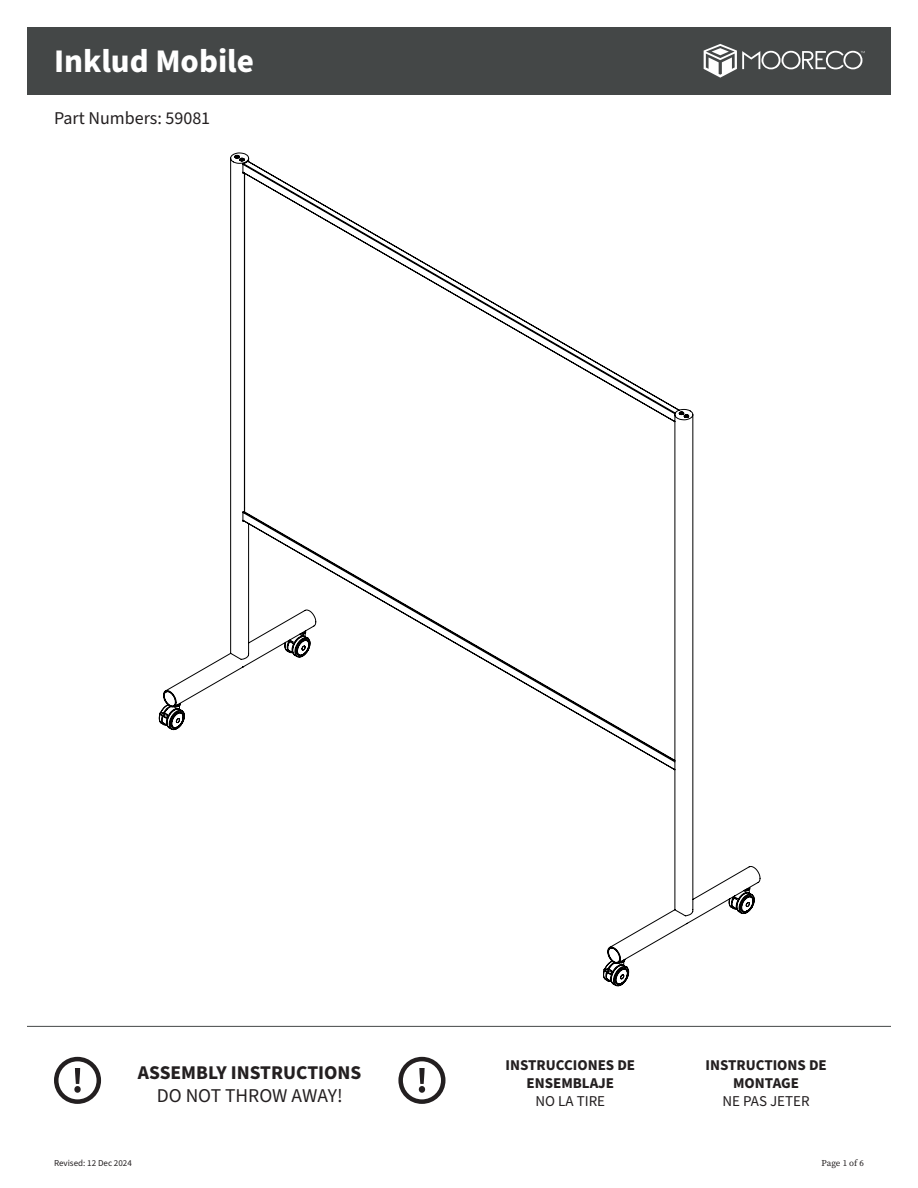
<style>
.page{position:relative;width:918px;height:1188px;background:#fff}
.page>*{position:absolute;margin:0;border:0;box-sizing:border-box;transform-origin:0 0}
.product_name{font:700 33px "Source Sans Pro";color:#fff}
.h2_centered{font:700 19.5px "Source Sans Pro";color:#231f20}
.h2_light{font:19.5px "Source Sans Pro";color:#231f20}
.part_numbers{font:18px "Source Sans Pro";color:#231f20}
.h2_centered-2{font:700 15px/18px "Source Sans Pro";color:#231f20;text-align:center}
.h2_light-2{font:15px "Source Sans Pro";color:#231f20}
.version_control{font:9px "Source Sans Pro";color:#231f20}
.page_number{font:9px "Source Serif Pro";letter-spacing:-.005em;color:#231f20}
</style>
<div class="page">
<div style="left:27px;top:27px;width:864px;height:67px;background:#444747"></div>
<svg style="left:704px;top:44px;width:161px;height:34px"></svg>
<hr style="left:27px;top:1026px;width:864px;height:1px;background:#444747">
<svg style="left:419px;top:1068px;width:6px;height:25px"></svg>
<div style="left:398px;top:1057px;width:47px;height:47px;border:4px solid #231f20;border-radius:50%"></div>
<svg style="left:74px;top:1068px;width:7px;height:25px"></svg>
<div style="left:54px;top:1057px;width:47px;height:47px;border:4px solid #231f20;border-radius:50%"></div>
<svg style="left:159px;top:152px;width:602px;height:835px"></svg>
<hr style="left:140px;top:145px;width:643px;height:1px;background:#191924">
<hr style="left:140px;top:145px;width:1px;height:866px;background:#191924">
<hr style="left:140px;top:1187px;width:643px;height:1px;background:#191924">
<hr style="left:917px;top:145px;width:1px;height:866px;background:#191924">
<hr style="left:606px;top:1168px;width:164px;height:1px;background:#191924">
<p class="product_name" style="left:54px;top:39px;width:201px">Inklud Mobile</p>
<p class="part_numbers" style="left:54px;top:106px;width:158px">Part Numbers: 59081</p>
<p class="h2_centered" style="left:138px;top:1059px;width:225px">ASSEMBLY INSTRUCTIONS</p>
<p class="h2_light" style="left:157px;top:1083px;width:187px">DO NOT THROW AWAY!</p>
<p class="h2_centered-2" style="left:506px;top:1056px;width:131px">INSTRUCCIONES DE<br>ENSEMBLAJE</p>
<p class="h2_light-2" style="left:536px;top:1091px;width:71px">NO LA TIRE</p>
<p class="h2_centered-2" style="left:705px;top:1056px;width:123px">INSTRUCTIONS DE</p>
<p class="h2_centered-2" style="left:733px;top:1074px;width:67px">MONTAGE</p>
<p class="h2_light-2" style="left:723px;top:1091px;width:89px">NE PAS JETER</p>
<p class="version_control" style="left:54px;top:1157px;width:79px">Revised: 12 Dec 2024</p>
<p class="page_number" style="left:822px;top:1157px;width:44px">Page 1 of 6</p>
</div>
